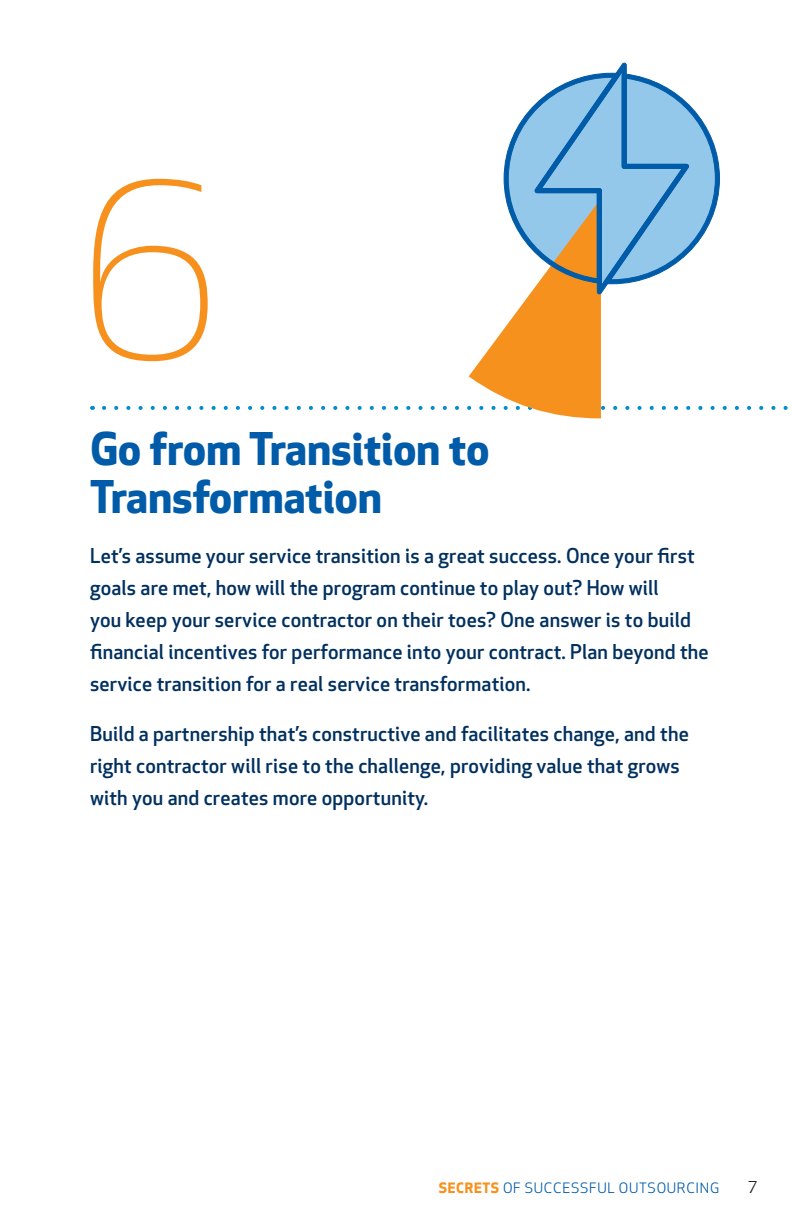
<style>
.page{position:relative;width:792px;height:1224px;background:#fff}
.page>*{position:absolute;margin:0;border:0;box-sizing:border-box;transform-origin:0 0}
.t1{font:300 240px "Apex New";color:#f7911e}
.t2{font:700 44px/48px "Apex New";color:#005ba8}
.t3{font:500 20px/32px "Apex New";letter-spacing:.01em;color:#00305f}
.t4{font:16px "Apex New";color:#231f20}
.t5{font:14px "Apex New";letter-spacing:.05em;color:#005ba8}
.s1{font-weight:700;color:#f7911e}
</style>
<div class="page">
<svg style="left:104px;top:62px;width:684px;height:356px"></svg>
<h1 class="t1" style="left:80px;top:125px;width:140px">6</h1>
<h2 class="t2" style="left:90px;top:423px;width:401px">Go from Transition to<br>Transformation</h2>
<p class="t3" style="left:90px;top:539px;width:620px">Let’s assume your service transition is a great success. Once your first goals are met, how will the program continue to play out? How will<br>you keep your service contractor on their toes? One answer is to build financial incentives for performance into your contract. Plan beyond the service transition for a real service transformation.</p>
<p class="t3" style="left:90px;top:717px;width:600px">Build a partnership that’s constructive and facilitates change, and the right contractor will rise to the challenge, providing value that grows with you and creates more opportunity.</p>
<p class="t5" style="left:439px;top:1179px;width:282px"><span class="s1">SECRETS</span> OF SUCCESSFUL OUTSOURCING</p>
<p class="t4" style="left:748px;top:1177px;width:11px">7</p>
</div>
